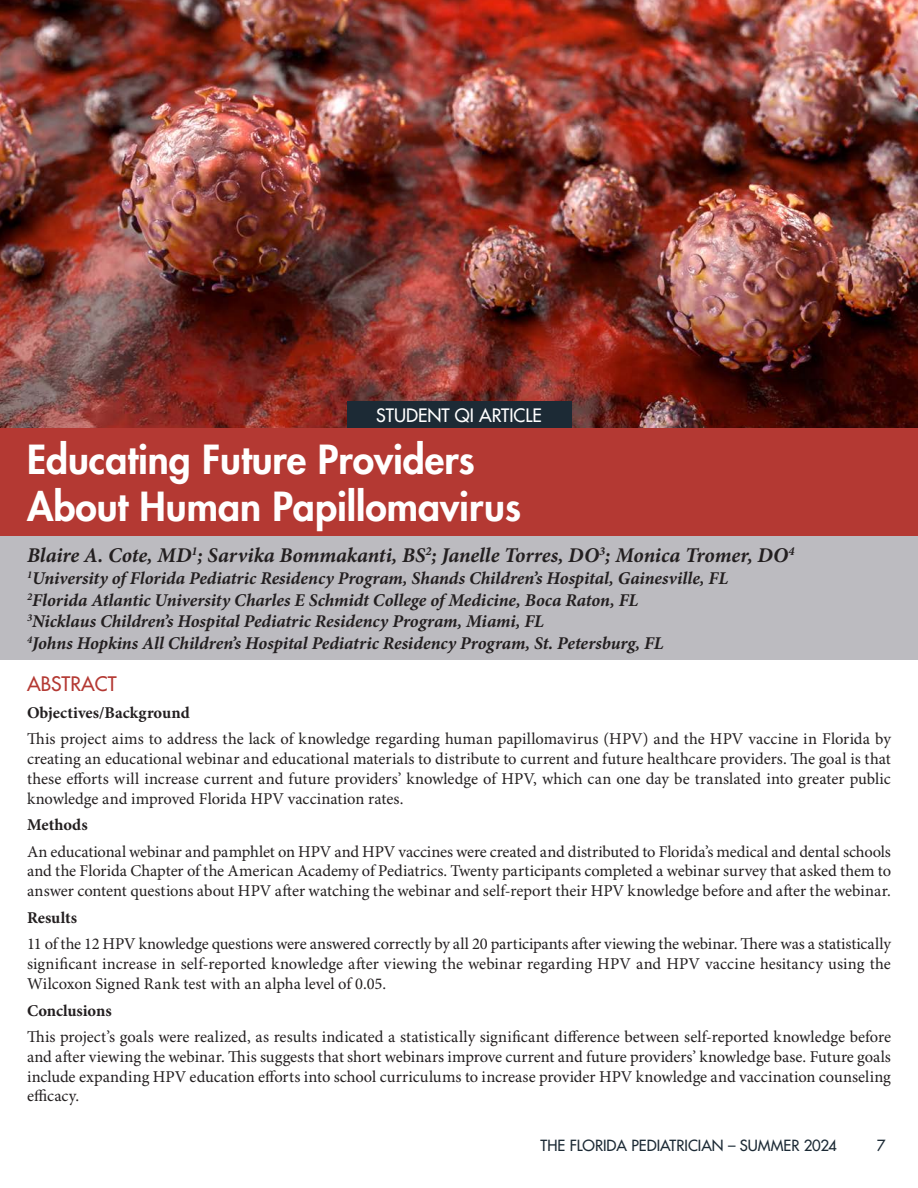
<style>
.page{position:relative;width:918px;height:1188px;background:#fff}
.page>*{position:absolute;margin:0;border:0;box-sizing:border-box;transform-origin:0 0}
.Article_Title{font:800 39px/46.8px "Futura Std";color:#fff}
.t1{font:italic 700 21px "Minion Pro";letter-spacing:-.005em;color:#231f20}
.Block_Header{font:500 19.5px "Futura Std";color:#b43933}
.t2{font:italic 700 18px/21.6px "Minion Pro";color:#231f20}
.Article_Title-2{font:500 18px "Futura Std";color:#fff}
.t3{font:16.5px/19.8px "Minion Pro";color:#231f20;text-align:justify}
.t4{font:700 16.5px "Minion Pro";color:#231f20}
.t5{font:500 15px "Futura Std";color:#1c2a35}
</style>
<div class="page">
<img style="left:0;top:0;width:918px;height:428px">
<div style="left:0;top:536px;width:918px;height:124px;background:#bcbbc0"></div>
<div style="left:0;top:428px;width:918px;height:108px;background:#b43933"></div>
<div style="left:347px;top:401px;width:224px;height:27px;background:#1c2a35"></div>
<p class="Article_Title-2" style="left:376px;top:404px;width:167px">STUDENT QI ARTICLE</p>
<p class="Article_Title" style="left:27px;top:437px;width:496px">Educating Future Providers<br>About Human Papillomavirus</p>
<p class="t1" style="left:27px;top:543px;width:769px">Blaire A. Cote, MD<sup>1</sup>; Sarvika Bommakanti, BS<sup>2</sup>; Janelle Torres, DO<sup>3</sup>; Monica Tromer, DO<sup>4</sup></p>
<p class="t2" style="left:27px;top:568px;width:703px"><sup>1</sup>University of Florida Pediatric Residency Program, Shands Children’s Hospital, Gainesville, FL <sup>2</sup>Florida Atlantic University Charles E Schmidt College of Medicine, Boca Raton, FL<br><sup>3</sup>Nicklaus Children’s Hospital Pediatric Residency Program, Miami, FL<br><sup>4</sup>Johns Hopkins All Children’s Hospital Pediatric Residency Program, St. Petersburg, FL</p>
<p class="Block_Header" style="left:27px;top:672px;width:91px">ABSTRACT</p>
<p class="t4" style="left:27px;top:703px;width:164px">Objectives/Background</p>
<p class="t3" style="left:27px;top:730px;width:865px">This project aims to address the lack of knowledge regarding human papillomavirus (HPV) and the HPV vaccine in Florida by creating an educational webinar and educational materials to distribute to current and future healthcare providers. The goal is that these efforts will increase current and future providers’ knowledge of HPV, which can one day be translated into greater public knowledge and improved Florida HPV vaccination rates.</p>
<p class="t4" style="left:27px;top:815px;width:62px">Methods</p>
<p class="t3" style="left:27px;top:842px;width:866px">An educational webinar and pamphlet on HPV and HPV vaccines were created and distributed to Florida’s medical and dental schools and the Florida Chapter of the American Academy of Pediatrics. Twenty participants completed a webinar survey that asked them to answer content questions about HPV after watching the webinar and self-report their HPV knowledge before and after the webinar.</p>
<p class="t4" style="left:27px;top:908px;width:52px">Results</p>
<p class="t3" style="left:27px;top:935px;width:866px">11 of the 12 HPV knowledge questions were answered correctly by all 20 participants after viewing the webinar. There was a statistically significant increase in self-reported knowledge after viewing the webinar regarding HPV and HPV vaccine hesitancy using the Wilcoxon Signed Rank test with an alpha level of 0.05.</p>
<p class="t4" style="left:27px;top:1000px;width:86px">Conclusions</p>
<p class="t3" style="left:27px;top:1028px;width:866px">This project’s goals were realized, as results indicated a statistically significant difference between self-reported knowledge before and after viewing the webinar. This suggests that short webinars improve current and future providers’ knowledge base. Future goals include expanding HPV education efforts into school curriculums to increase provider HPV knowledge and vaccination counseling efficacy.</p>
<p class="t5" style="left:541px;top:1136px;width:298px">THE FLORIDA PEDIATRICIAN – SUMMER 2024</p>
<p class="t5" style="left:877px;top:1136px;width:10px">7</p>
</div>
